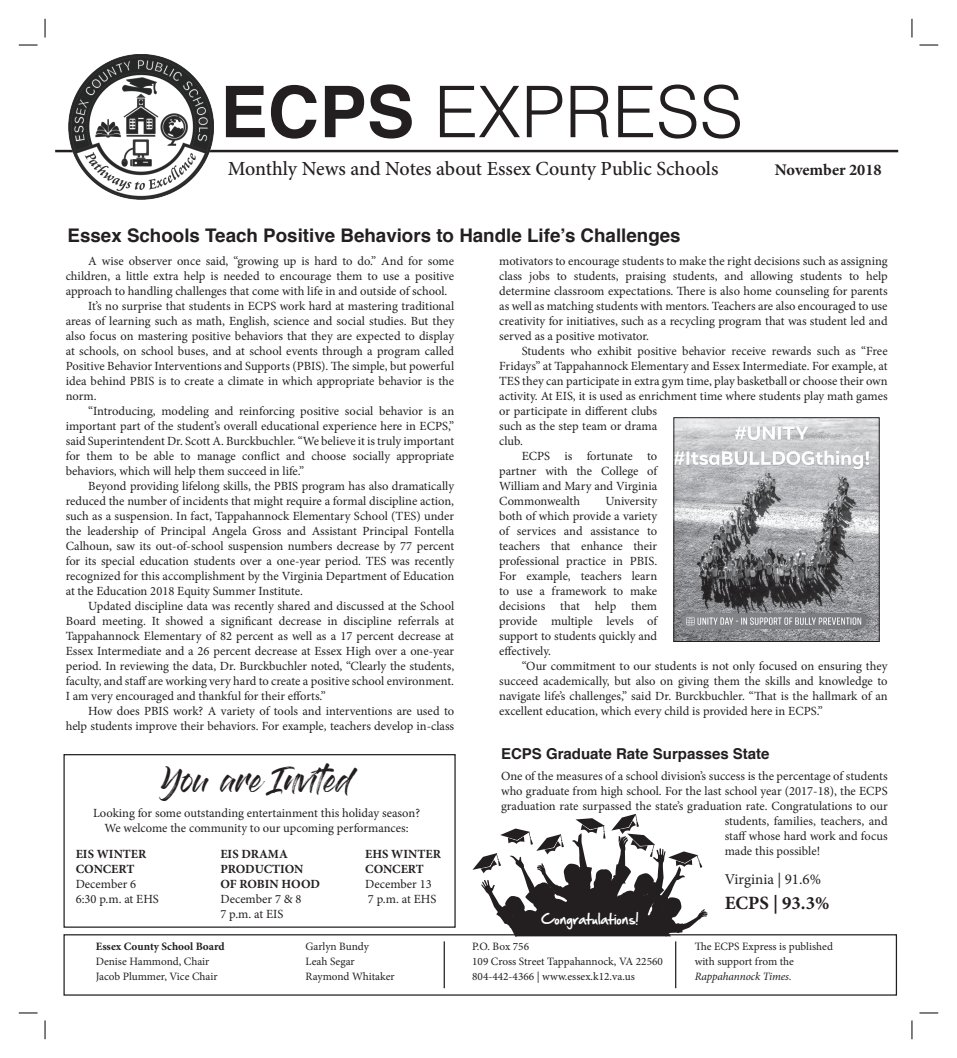
<style>
.page{position:relative;width:957px;height:1058px;background:#fff}
.page>*{position:absolute;margin:0;border:0;box-sizing:border-box;transform-origin:0 0}
.t1{font:300 71.25px "Helvetica";color:#231f20}
.t2{font:25px "Gloss And Bloom";color:#231f20}
.t3{font:500 20px "Minion Pro";letter-spacing:-.005em;color:#231f20}
.t4{font:700 18.75px "Helvetica";color:#231f20}
.t5{font:700 18.75px "Minion Pro";color:#231f20}
.t6{font:700 16.25px "Minion Pro";letter-spacing:-.005em;color:#231f20}
.t7{font:700 15px "Helvetica";color:#231f20}
.t8{font:15px "Minion Pro";color:#231f20}
.t9{font:12.5px/15px "Minion Pro";color:#231f20;text-align:justify}
.t10{font:700 12.5px/15px "Minion Pro";color:#231f20}
.t11{font:12.5px "Hand Of Sean";color:#fff}
.t12{font:11.25px/15px "Minion Pro";color:#231f20}
.t13{font:700 11.25px "Minion Pro";color:#231f20}
.t14{font:italic 11.25px "Minion Pro";letter-spacing:-.01em;color:#231f20}
.s1{font-weight:700}
</style>
<div class="page">
<svg style="left:472px;top:813px;width:235px;height:121px"></svg>
<hr style="left:55px;top:150px;width:843px;height:2px;background:#231f20">
<img style="left:69px;top:55px;width:144px;height:144px">
<div style="left:63px;top:934px;width:833px;height:61px;border:1px solid #231f20"></div>
<hr style="left:443px;top:941px;width:2px;height:47px;background:#231f20">
<hr style="left:675px;top:941px;width:1px;height:47px;background:#231f20">
<div style="left:63px;top:754px;width:392px;height:173px;border:1px solid #231f20"></div>
<img style="left:675px;top:419px;width:202px;height:221px">
<div style="left:673px;top:417px;width:206px;height:225px;border:1px solid #231f20"></div>
<svg style="left:19px;top:44px;width:19px;height:2px"></svg>
<svg style="left:919px;top:44px;width:19px;height:2px"></svg>
<svg style="left:19px;top:1012px;width:19px;height:1px"></svg>
<svg style="left:919px;top:1012px;width:19px;height:1px"></svg>
<svg style="left:44px;top:19px;width:2px;height:19px"></svg>
<svg style="left:44px;top:1020px;width:2px;height:19px"></svg>
<svg style="left:911px;top:19px;width:1px;height:19px"></svg>
<svg style="left:911px;top:1020px;width:1px;height:19px"></svg>
<h1 class="t1" style="left:220px;top:51px;width:524px"><span class="s1">ECPS</span> EXPRESS</h1>
<h3 class="t3" style="left:227px;top:155px;width:492px">Monthly News and Notes about Essex County Public Schools</h3>
<h3 class="t4" style="left:68px;top:220px;width:614px">Essex Schools Teach Positive Behaviors to Handle Life’s Challenges</h3>
<h3 class="t6" style="left:774px;top:158px;width:108px">November 2018</h3>
<p class="t9" style="left:88px;top:254px;width:367px">A wise observer once said, “growing up is hard to do.” And for some</p>
<p class="t9" style="left:66px;top:269px;width:390px">children, a little extra help is needed to encourage them to use a positive</p>
<p class="t9" style="left:66px;top:284px;width:383px">approach to handling challenges that come with life in and outside of school.</p>
<p class="t9" style="left:88px;top:299px;width:367px">It’s no surprise that students in ECPS work hard at mastering traditional</p>
<p class="t9" style="left:66px;top:314px;width:390px">areas of learning such as math, English, science and social studies. But they</p>
<p class="t9" style="left:66px;top:329px;width:390px">also focus on mastering positive behaviors that they are expected to display</p>
<p class="t9" style="left:66px;top:344px;width:390px">at schools, on school buses, and at school events through a program called</p>
<p class="t9" style="left:66px;top:359px;width:390px">Positive Behavior Interventions and Supports (PBIS). The simple, but powerful</p>
<p class="t9" style="left:66px;top:374px;width:390px">idea behind PBIS is to create a climate in which appropriate behavior is the</p>
<p class="t9" style="left:66px;top:389px;width:32px">norm.</p>
<p class="t9" style="left:88px;top:404px;width:367px">“Introducing, modeling and reinforcing positive social behavior is an</p>
<p class="t9" style="left:66px;top:419px;width:390px">important part of the student’s overall educational experience here in ECPS,”</p>
<p class="t9" style="left:66px;top:434px;width:390px">said Superintendent Dr. Scott A. Burckbuchler. “We believe it is truly important</p>
<p class="t9" style="left:66px;top:449px;width:390px">for them to be able to manage conflict and choose socially appropriate</p>
<p class="t9" style="left:66px;top:464px;width:240px">behaviors, which will help them succeed in life.”</p>
<p class="t9" style="left:88px;top:479px;width:367px">Beyond providing lifelong skills, the PBIS program has also dramatically</p>
<p class="t9" style="left:66px;top:494px;width:390px">reduced the number of incidents that might require a formal discipline action,</p>
<p class="t9" style="left:66px;top:509px;width:390px">such as a suspension. In fact, Tappahannock Elementary School (TES) under</p>
<p class="t9" style="left:66px;top:524px;width:390px">the leadership of Principal Angela Gross and Assistant Principal Fontella</p>
<p class="t9" style="left:66px;top:539px;width:390px">Calhoun, saw its out-of-school suspension numbers decrease by 77 percent</p>
<p class="t9" style="left:66px;top:554px;width:390px">for its special education students over a one-year period. TES was recently</p>
<p class="t9" style="left:66px;top:569px;width:390px">recognized for this accomplishment by the Virginia Department of Education</p>
<p class="t9" style="left:66px;top:584px;width:239px">at the Education 2018 Equity Summer Institute.</p>
<p class="t9" style="left:88px;top:599px;width:367px">Updated discipline data was recently shared and discussed at the School</p>
<p class="t9" style="left:66px;top:614px;width:390px">Board meeting. It showed a significant decrease in discipline referrals at</p>
<p class="t9" style="left:66px;top:629px;width:390px">Tappahannock Elementary of 82 percent as well as a 17 percent decrease at</p>
<p class="t9" style="left:66px;top:644px;width:390px">Essex Intermediate and a 26 percent decrease at Essex High over a one-year</p>
<p class="t9" style="left:66px;top:659px;width:390px">period. In reviewing the data, Dr. Burckbuchler noted, “Clearly the students,</p>
<p class="t9" style="left:66px;top:674px;width:390px">faculty, and staff are working very hard to create a positive school environment.</p>
<p class="t9" style="left:66px;top:689px;width:261px">I am very encouraged and thankful for their efforts.”</p>
<p class="t9" style="left:88px;top:704px;width:367px">How does PBIS work? A variety of tools and interventions are used to</p>
<p class="t9" style="left:66px;top:719px;width:390px">help students improve their behaviors. For example, teachers develop in-class</p>
<h2 class="t2" style="left:161px;top:768px;width:193px">You are Invited</h2>
<p class="t9" style="left:93px;top:805px;width:328px;text-align:center">Looking for some outstanding entertainment this holiday season?<br>We welcome the community to our upcoming performances:</p>
<p class="t10" style="left:76px;top:846px;width:72px">EIS WINTER<br>CONCERT</p>
<p class="t9" style="left:76px;top:876px;width:85px">December 6<br>6:30 p.m. at EHS</p>
<p class="t10" style="left:365px;top:846px;width:77px">EHS WINTER<br>CONCERT</p>
<p class="t9" style="left:365px;top:876px;width:73px">December 13<br>7 p.m. at EHS</p>
<p class="t10" style="left:220px;top:846px;width:101px">EIS DRAMA<br>PRODUCTION<br>OF ROBIN HOOD</p>
<p class="t9" style="left:220px;top:891px;width:83px">December 7 &amp; 8<br>7 p.m. at EIS</p>
<p class="t9" style="left:499px;top:254px;width:390px">motivators to encourage students to make the right decisions such as assigning class jobs to students, praising students, and allowing students to help determine classroom expectations. There is also home counseling for parents as well as matching students with mentors. Teachers are also encouraged to use creativity for initiatives, such as a recycling program that was student led and served as a positive motivator.</p>
<p class="t9" style="left:521px;top:344px;width:367px">Students who exhibit positive behavior receive rewards such as “Free</p>
<p class="t9" style="left:499px;top:359px;width:390px">Fridays” at Tappahannock Elementary and Essex Intermediate. For example, at</p>
<p class="t9" style="left:499px;top:374px;width:390px">TES they can participate in extra gym time, play basketball or choose their own</p>
<p class="t9" style="left:499px;top:389px;width:390px">activity. At EIS, it is used as enrichment time where students play math games</p>
<p class="t9" style="left:499px;top:404px;width:159px">or participate in different clubs</p>
<p class="t9" style="left:499px;top:419px;width:159px">such as the step team or drama</p>
<p class="t9" style="left:499px;top:434px;width:25px">club.</p>
<p class="t9" style="left:521px;top:449px;width:137px">ECPS is fortunate to</p>
<p class="t9" style="left:499px;top:464px;width:159px">partner with the College of</p>
<p class="t9" style="left:499px;top:479px;width:159px">William and Mary and Virginia</p>
<p class="t9" style="left:499px;top:494px;width:82px">Commonwealth</p>
<p class="t9" style="left:499px;top:494px;width:159px;text-indent:106px">University both of which provide a variety of services and assistance to teachers that enhance their professional practice in PBIS.<br>For example, teachers learn to use a framework to make decisions that help them provide multiple levels of support to students quickly and effectively.</p>
<p class="t9" style="left:499px;top:659px;width:390px;text-indent:22px">“Our commitment to our students is not only focused on ensuring they succeed academically, but also on giving them the skills and knowledge to navigate life’s challenges,” said Dr. Burckbuchler. “That is the hallmark of an excellent education, which every child is provided here in ECPS.”</p>
<p class="t7" style="left:501px;top:741px;width:270px">ECPS Graduate Rate Surpasses State</p>
<p class="t9" style="left:501px;top:769px;width:388px">One of the measures of a school division’s success is the percentage of students</p>
<p class="t9" style="left:501px;top:784px;width:388px">who graduate from high school. For the last school year (2017-18), the ECPS</p>
<p class="t9" style="left:501px;top:799px;width:388px">graduation rate surpassed the state’s graduation rate. Congratulations to our</p>
<p class="t9" style="left:724px;top:814px;width:164px">students, families, teachers, and</p>
<p class="t9" style="left:724px;top:829px;width:164px">staff whose hard work and focus</p>
<p class="t9" style="left:724px;top:844px;width:97px">made this possible!</p>
<p class="t8" style="left:724px;top:869px;width:98px">Virginia | 91.6%</p>
<h3 class="t5" style="left:724px;top:889px;width:106px">ECPS | 93.3%</h3>
<p class="t11" style="left:541px;top:907px;width:99px">Congratulations!</p>
<p class="t13" style="left:96px;top:938px;width:131px">Essex County School Board</p>
<p class="t12" style="left:96px;top:954px;width:123px">Denise Hammond, Chair<br>Jacob Plummer, Vice Chair</p>
<p class="t12" style="left:305px;top:939px;width:91px">Garlyn Bundy<br>Leah Segar<br>Raymond Whitaker</p>
<p class="t12" style="left:472px;top:938px;width:192px">P.O. Box 756<br>109 Cross Street Tappahannock, VA 22560<br>804-442-4366 | www.essex.k12.va.us</p>
<p class="t12" style="left:694px;top:938px;width:140px">The ECPS Express is published with support from the</p>
<p class="t14" style="left:694px;top:968px;width:98px">Rappahannock Times.</p>
</div>
